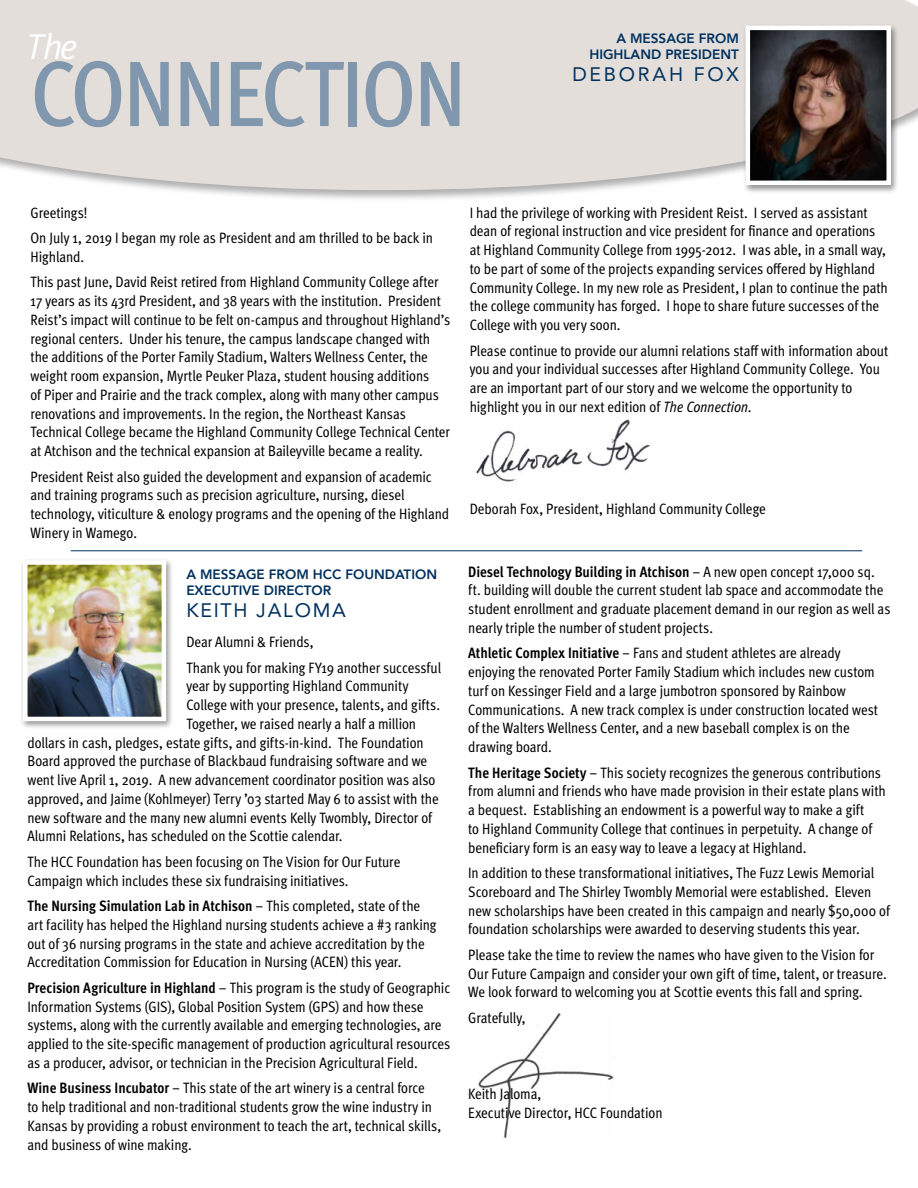
<style>
.page{position:relative;width:918px;height:1188px;background:#fff}
.page>*{position:absolute;margin:0;border:0;box-sizing:border-box;transform-origin:0 0}
.t1{font:500 condensed 93px "Meta Pro";letter-spacing:-.02em;color:#8097ae}
.t2{font:italic 36px "Meta Correspondence Pro";color:#fff}
.t3{font:19.5px "Avenir";letter-spacing:.09em;color:#00305e}
.t4{font:19.5px "Avenir";letter-spacing:.14em;color:#00305e}
.t5{font:condensed 15px/18.8px "Meta Pro";letter-spacing:-.005em;color:#000}
.t6{font:800 13.5px/16.2px "Avenir";color:#00305e;text-align:right}
.s1{font-weight:700}
.s2{font-style:italic}
</style>
<div class="page">
<div style="left:0;top:0;width:918px;height:202px;background:#000;opacity:.32"></div>
<div style="left:0;top:0;width:918px;height:190px;background:#e3deda"></div>
<div style="left:742px;top:23px;width:157px;height:171px;background:#000;opacity:.43"></div>
<img style="left:751px;top:31px;width:135px;height:149px">
<div style="left:746px;top:26px;width:145px;height:159px;border:4px solid #fff"></div>
<div style="left:20px;top:558px;width:154px;height:172px;background:#000;opacity:.43"></div>
<img style="left:28px;top:565px;width:133px;height:151px">
<div style="left:23px;top:560px;width:143px;height:161px;border:4px solid #fff"></div>
<img style="left:476px;top:419px;width:174px;height:63px">
<hr style="left:71px;top:551px;width:791px;height:1px;background:#00305e">
<img style="left:478px;top:1013px;width:135px;height:126px">
<h2 class="t2" style="left:26px;top:19px;width:54px">The</h2>
<h1 class="t1" style="left:31px;top:24px;width:437px">CONNECTION</h1>
<p class="t6" style="left:589px;top:30px;width:151px">A MESSAGE FROM<br>HIGHLAND PRESIDENT</p>
<h3 class="t4" style="left:572px;top:59px;width:168px">DEBORAH FOX</h3>
<p class="t5" style="left:31px;top:199px;width:404px;line-height:25.5px">Greetings!<br>On July 1, 2019 I began my role as President and am thrilled to be back in</p>
<p class="t5" style="left:31px;top:243px;width:410px;line-height:25.5px">Highland.<br>This past June, David Reist retired from Highland Community College after</p>
<p class="t5" style="left:31px;top:291px;width:421px">17 years as its 43rd President, and 38 years with the institution. President Reist’s impact will continue to be felt on-campus and throughout Highland’s regional centers. Under his tenure, the campus landscape changed with the additions of the Porter Family Stadium, Walters Wellness Center, the weight room expansion, Myrtle Peuker Plaza, student housing additions<br>of Piper and Prairie and the track complex, along with many other campus renovations and improvements. In the region, the Northeast Kansas Technical College became the Highland Community College Technical Center at Atchison and the technical expansion at Baileyville became a reality.</p>
<p class="t5" style="left:31px;top:466px;width:420px">President Reist also guided the development and expansion of academic and training programs such as precision agriculture, nursing, diesel technology, viticulture &amp; enology programs and the opening of the Highland Winery in Wamego.</p>
<p class="t6" style="left:186px;top:566px;width:252px;text-align:left">A MESSAGE FROM HCC FOUNDATION<br>EXECUTIVE DIRECTOR</p>
<h3 class="t3" style="left:186px;top:595px;width:161px">KEITH JALOMA</h3>
<p class="t5" style="left:186px;top:628px;width:256px;line-height:25.5px">Dear Alumni &amp; Friends,<br>Thank you for making FY19 another successful</p>
<p class="t5" style="left:186px;top:676px;width:224px">year by supporting Highland Community</p>
<p class="t5" style="left:186px;top:694px;width:255px">College with your presence, talents, and gifts.</p>
<p class="t5" style="left:186px;top:713px;width:231px">Together, we raised nearly a half a million</p>
<p class="t5" style="left:27px;top:732px;width:398px">dollars in cash, pledges, estate gifts, and gifts-in-kind. The Foundation</p>
<p class="t5" style="left:27px;top:751px;width:401px">Board approved the purchase of Blackbaud fundraising software and we</p>
<p class="t5" style="left:27px;top:769px;width:410px">went live April 1, 2019. A new advancement coordinator position was also</p>
<p class="t5" style="left:27px;top:788px;width:413px">approved, and Jaime (Kohlmeyer) Terry ’03 started May 6 to assist with the</p>
<p class="t5" style="left:27px;top:807px;width:406px">new software and the many new alumni events Kelly Twombly, Director of</p>
<p class="t5" style="left:27px;top:826px;width:317px">Alumni Relations, has scheduled on the Scottie calendar.</p>
<p class="t5" style="left:27px;top:851px;width:374px">The HCC Foundation has been focusing on The Vision for Our Future<br>Campaign which includes these six fundraising initiatives.</p>
<p class="t5" style="left:27px;top:895px;width:411px"><span class="s1">The Nursing Simulation Lab in Atchison</span> – This completed, state of the art facility has helped the Highland nursing students achieve a #3 ranking out of 36 nursing programs in the state and achieve accreditation by the Accreditation Commission for Education in Nursing (ACEN) this year.</p>
<p class="t5" style="left:27px;top:977px;width:424px"><span class="s1">Precision Agriculture in Highland</span> – This program is the study of Geographic Information Systems (GIS), Global Position System (GPS) and how these systems, along with the currently available and emerging technologies, are applied to the site-specific management of production agricultural resources as a producer, advisor, or technician in the Precision Agricultural Field.</p>
<p class="t5" style="left:27px;top:1078px;width:415px"><span class="s1">Wine Business Incubator</span> – This state of the art winery is a central force<br>to help traditional and non-traditional students grow the wine industry in Kansas by providing a robust environment to teach the art, technical skills, and business of wine making.</p>
<p class="t5" style="left:470px;top:202px;width:420px">I had the privilege of working with President Reist. I served as assistant dean of regional instruction and vice president for finance and operations at Highland Community College from 1995-2012. I was able, in a small way, to be part of some of the projects expanding services offered by Highland Community College. In my new role as President, I plan to continue the path the college community has forged. I hope to share future successes of the College with you very soon.</p>
<p class="t5" style="left:470px;top:340px;width:420px">Please continue to provide our alumni relations staff with information about you and your individual successes after Highland Community College. You are an important part of our story and we welcome the opportunity to highlight you in our next edition of <span class="s2">The Connection</span>.</p>
<p class="t5" style="left:470px;top:498px;width:298px">Deborah Fox, President, Highland Community College</p>
<p class="t5" style="left:468px;top:561px;width:424px"><span class="s1">Diesel Technology Building in Atchison</span> – A new open concept 17,000 sq. ft. building will double the current student lab space and accommodate the student enrollment and graduate placement demand in our region as well as nearly triple the number of student projects.</p>
<p class="t5" style="left:468px;top:643px;width:411px"><span class="s1">Athletic Complex Initiative</span> – Fans and student athletes are already enjoying the renovated Porter Family Stadium which includes new custom turf on Kessinger Field and a large jumbotron sponsored by Rainbow Communications. A new track complex is under construction located west of the Walters Wellness Center, and a new baseball complex is on the drawing board.</p>
<p class="t5" style="left:468px;top:762px;width:419px"><span class="s1">The Heritage Society</span> – This society recognizes the generous contributions from alumni and friends who have made provision in their estate plans with a bequest. Establishing an endowment is a powerful way to make a gift<br>to Highland Community College that continues in perpetuity. A change of beneficiary form is an easy way to leave a legacy at Highland.</p>
<p class="t5" style="left:468px;top:862px;width:423px">In addition to these transformational initiatives, The Fuzz Lewis Memorial Scoreboard and The Shirley Twombly Memorial were established. Eleven new scholarships have been created in this campaign and nearly $50,000 of foundation scholarships were awarded to deserving students this year.</p>
<p class="t5" style="left:468px;top:944px;width:420px">Please take the time to review the names who have given to the Vision for<br>Our Future Campaign and consider your own gift of time, talent, or treasure.<br>We look forward to welcoming you at Scottie events this fall and spring.</p>
<p class="t5" style="left:468px;top:1007px;width:59px">Gratefully,</p>
<p class="t5" style="left:468px;top:1084px;width:196px">Keith Jaloma,<br>Executive Director, HCC Foundation</p>
</div>
